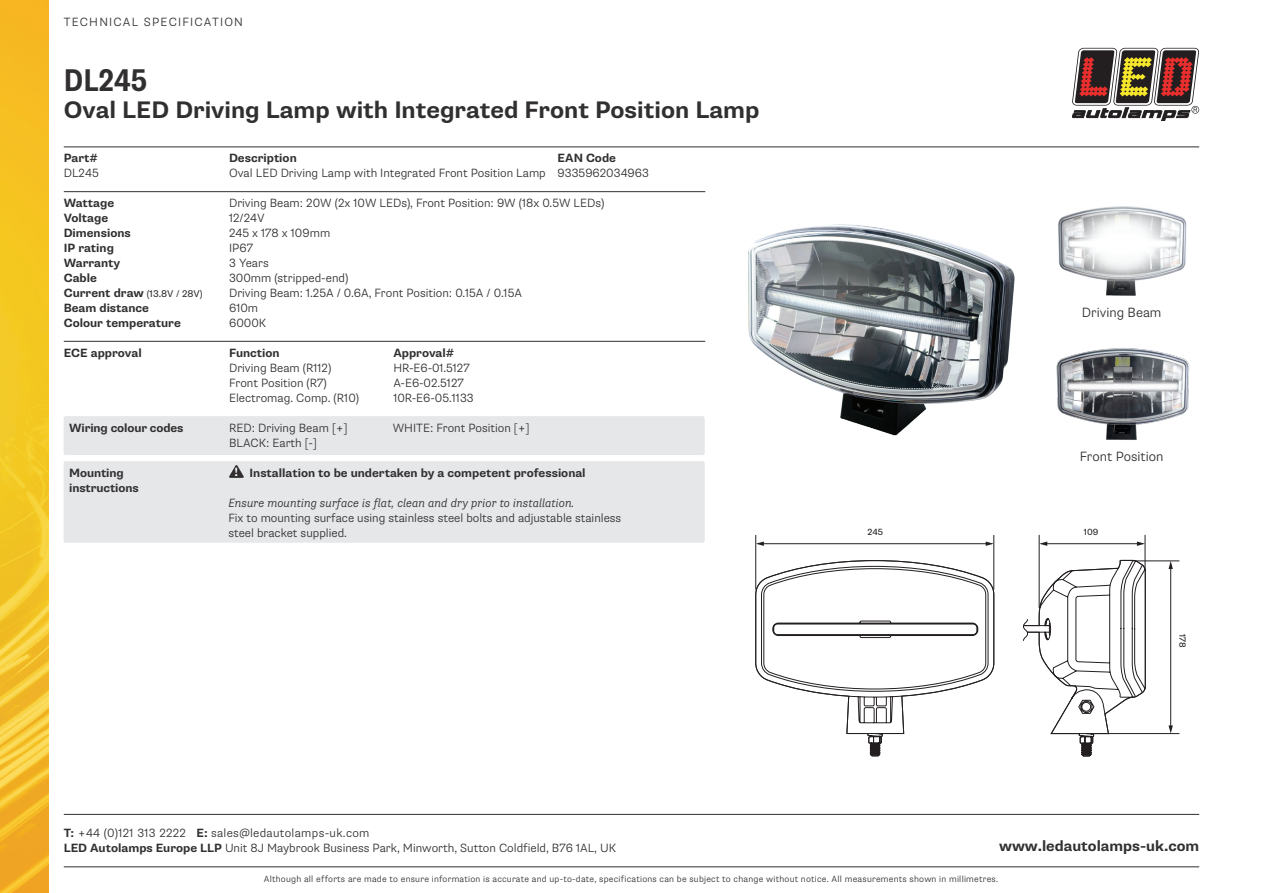
<style>
.page{position:relative;width:1263px;height:893px;background:#fff}
.page>*{position:absolute;margin:0;border:0;box-sizing:border-box;transform-origin:0 0}
.t1{font:700 condensed 31.5px "Supria Sans";color:#312f30}
.t2{font:700 24px "Supria Sans";color:#312f30}
.t3{font:700 15px "Supria Sans";color:#312f30}
.t4{font:300 13.5px "Supria Sans";color:#312f30}
.t5{font:300 12px/15px "Supria Sans";color:#312f30}
.t6{font:700 12px/15px "Supria Sans";color:#312f30}
.t7{font:italic 300 12px "Supria Sans";color:#312f30}
.t8{font:300 12px "Supria Sans";letter-spacing:.1em;color:#312f30}
.t9{font:700 12px "Supria Sans";color:#fff}
.t10{font:300 9px "Supria Sans";letter-spacing:.025em;color:#312f30}
.t11{font:9px "Supria Sans";color:#231f20}
.s1{font-weight:400;font-size:9.75px}
.s2{font-weight:700}
</style>
<div class="page">
<img style="left:0;top:0;width:49px;height:893px">
<svg style="left:1072px;top:48px;width:127px;height:73px"></svg>
<hr style="left:64px;top:147px;width:1135px;height:1px;background:#312f30">
<hr style="left:64px;top:814px;width:1135px;height:1px;background:#312f30">
<hr style="left:64px;top:867px;width:1135px;height:1px;background:#312f30">
<img style="left:1063px;top:206px;width:124px;height:90px">
<div style="left:64px;top:416px;width:641px;height:39px;background:#e6e7e9;border-radius:2px"></div>
<div style="left:64px;top:461px;width:641px;height:82px;background:#e6e7e9;border-radius:2px"></div>
<hr style="left:64px;top:341px;width:641px;height:1px;background:#312f30">
<hr style="left:64px;top:191px;width:641px;height:1px;background:#312f30">
<svg style="left:229px;top:465px;width:15px;height:13px"></svg>
<svg style="left:1023px;top:560px;width:123px;height:197px"></svg>
<hr style="left:755px;top:535px;width:1px;height:55px;background:#231f20">
<hr style="left:993px;top:535px;width:1px;height:55px;background:#231f20">
<hr style="left:762px;top:543px;width:225px;height:1px;background:#231f20">
<svg style="left:756px;top:541px;width:8px;height:5px"></svg>
<svg style="left:986px;top:541px;width:8px;height:5px"></svg>
<hr style="left:1039px;top:535px;width:1px;height:73px;background:#231f20">
<hr style="left:1145px;top:535px;width:1px;height:35px;background:#231f20">
<hr style="left:1046px;top:543px;width:92px;height:1px;background:#231f20">
<svg style="left:1039px;top:541px;width:8px;height:5px"></svg>
<svg style="left:1137px;top:541px;width:8px;height:5px"></svg>
<hr style="left:1133px;top:561px;width:46px;height:1px;background:#231f20">
<hr style="left:1108px;top:733px;width:71px;height:1px;background:#231f20">
<hr style="left:1170px;top:567px;width:1px;height:160px;background:#231f20">
<svg style="left:1168px;top:561px;width:5px;height:8px"></svg>
<svg style="left:1168px;top:725px;width:5px;height:9px"></svg>
<svg style="left:755px;top:560px;width:239px;height:196px"></svg>
<img style="left:1063px;top:348px;width:127px;height:92px">
<img style="left:702px;top:191px;width:361px;height:272px">
<p class="t8" style="left:64px;top:15px;width:181px">TECHNICAL SPECIFICATION</p>
<p class="t1" style="left:64px;top:61px;width:85px">DL245</p>
<p class="t2" style="left:64px;top:95px;width:697px">Oval LED Driving Lamp with Integrated Front Position Lamp</p>
<p class="t6" style="left:64px;top:150px;width:36px">Part#</p>
<p class="t5" style="left:64px;top:165px;width:36px">DL245</p>
<p class="t6" style="left:64px;top:195px;width:52px">Wattage</p>
<p class="t6" style="left:64px;top:210px;width:46px">Voltage</p>
<p class="t6" style="left:64px;top:225px;width:69px">Dimensions</p>
<p class="t6" style="left:64px;top:240px;width:52px">IP rating</p>
<p class="t6" style="left:64px;top:255px;width:58px">Warranty</p>
<p class="t6" style="left:64px;top:270px;width:35px">Cable</p>
<p class="t6" style="left:64px;top:285px;width:140px">Current draw <span class="s1">(13.8V / 28V)</span></p>
<p class="t6" style="left:64px;top:300px;width:87px">Beam distance</p>
<p class="t6" style="left:64px;top:315px;width:119px">Colour temperature</p>
<p class="t6" style="left:64px;top:345px;width:79px">ECE approval</p>
<p class="t6" style="left:69px;top:420px;width:116px">Wiring colour codes</p>
<p class="t6" style="left:69px;top:465px;width:71px">Mounting instructions</p>
<p class="t6" style="left:229px;top:150px;width:69px">Description</p>
<p class="t5" style="left:229px;top:165px;width:318px">Oval LED Driving Lamp with Integrated Front Position Lamp</p>
<p class="t6" style="left:558px;top:150px;width:60px">EAN Code</p>
<p class="t5" style="left:558px;top:165px;width:93px">9335962034963</p>
<p class="t5" style="left:229px;top:195px;width:377px">Driving Beam: 20W (2x 10W LEDs), Front Position: 9W (18x 0.5W LEDs)</p>
<p class="t5" style="left:229px;top:210px;width:37px">12/24V</p>
<p class="t5" style="left:229px;top:225px;width:103px">245 x 178 x 109mm</p>
<p class="t5" style="left:229px;top:240px;width:25px">IP67</p>
<p class="t5" style="left:229px;top:255px;width:41px">3 Years</p>
<p class="t5" style="left:229px;top:270px;width:121px">300mm (stripped-end)</p>
<p class="t5" style="left:229px;top:285px;width:294px">Driving Beam: 1.25A / 0.6A, Front Position: 0.15A / 0.15A</p>
<p class="t5" style="left:229px;top:300px;width:31px">610m</p>
<p class="t5" style="left:229px;top:315px;width:39px">6000K</p>
<p class="t6" style="left:229px;top:345px;width:52px">Function</p>
<p class="t5" style="left:229px;top:360px;width:104px">Driving Beam (R112)</p>
<p class="t5" style="left:229px;top:375px;width:99px">Front Position (R7)</p>
<p class="t5" style="left:229px;top:390px;width:131px">Electromag. Comp. (R10)</p>
<p class="t6" style="left:393px;top:345px;width:62px">Approval#</p>
<p class="t5" style="left:393px;top:360px;width:78px">HR-E6-01.5127</p>
<p class="t5" style="left:393px;top:375px;width:72px">A-E6-02.5127</p>
<p class="t5" style="left:393px;top:390px;width:82px">10R-E6-05.1133</p>
<p class="t5" style="left:229px;top:420px;width:120px">RED: Driving Beam [+]</p>
<p class="t5" style="left:229px;top:435px;width:89px">BLACK: Earth [-]</p>
<p class="t6" style="left:250px;top:465px;width:338px">Installation to be undertaken by a competent professional</p>
<p class="t7" style="left:228px;top:495px;width:348px">Ensure mounting surface is flat, clean and dry prior to installation.</p>
<p class="t5" style="left:228px;top:510px;width:394px">Fix to mounting surface using stainless steel bolts and adjustable stainless</p>
<p class="t5" style="left:228px;top:525px;width:120px">steel bracket supplied.</p>
<p class="t5" style="left:393px;top:420px;width:138px">WHITE: Front Position [+]</p>
<p class="t9" style="left:235px;top:465px;width:5px">!</p>
<p class="t4" style="left:1082px;top:304px;width:81px">Driving Beam</p>
<p class="t4" style="left:1080px;top:449px;width:85px">Front Position</p>
<p class="t11" style="left:867px;top:526px;width:17px">245</p>
<p class="t11" style="left:1084px;top:526px;width:16px">109</p>
<p class="t11" style="left:1188px;top:634px;width:15px;rotate:90deg">178</p>
<p class="t5" style="left:64px;top:826px;width:554px"><span class="s2">T:</span> +44 (0)121 313 2222 <span class="s2">E:</span> sales@ledautolamps-uk.com<br><span class="s2">LED Autolamps Europe LLP</span> Unit 8J Maybrook Business Park, Minworth, Sutton Coldfield, B76 1AL, UK</p>
<p class="t3" style="left:999px;top:837px;width:202px">www.ledautolamps-uk.com</p>
<p class="t10" style="left:264px;top:873px;width:736px">Although all efforts are made to ensure information is accurate and up-to-date, specifications can be subject to change without notice. All measurements shown in millimetres.</p>
</div>
